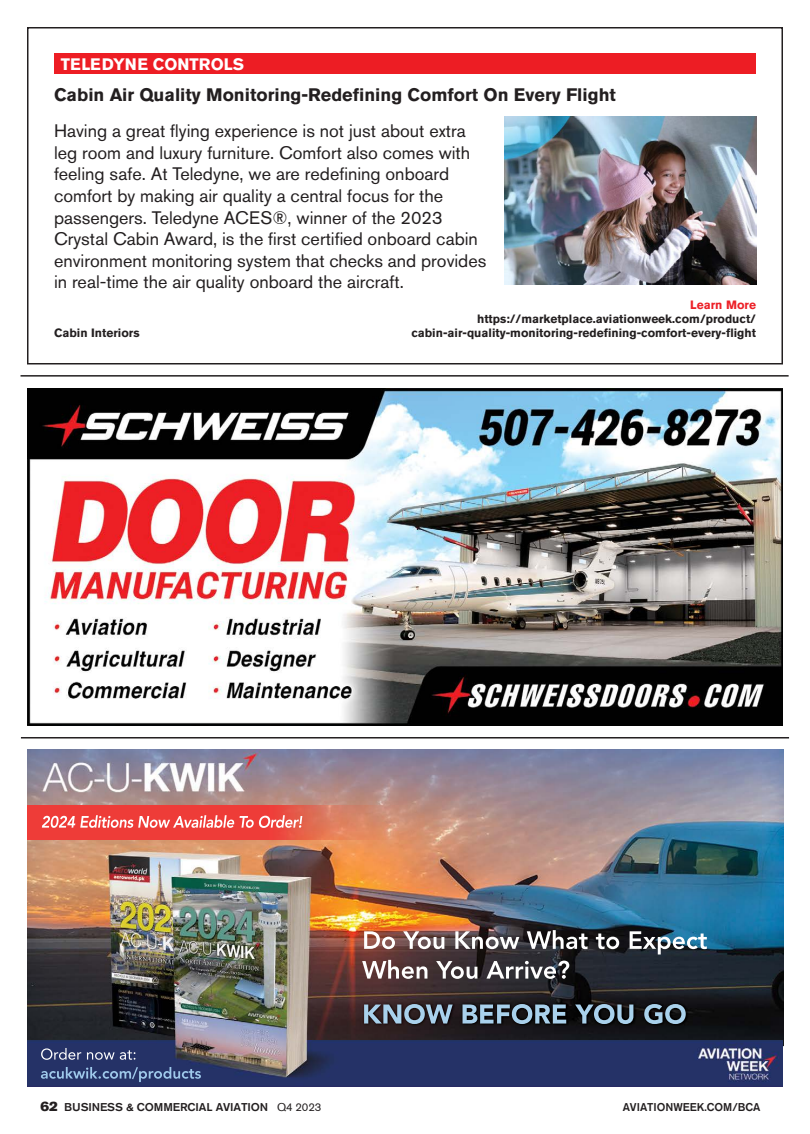
<style>
.page{position:relative;width:810px;height:1134px;background:#fff}
.page>*{position:absolute;margin:0;border:0;box-sizing:border-box;transform-origin:0 0}
.t1{font:18px/21.6px "Akzidenz Grotesk BE";color:#231f20}
.t2{font:700 18px "Akzidenz Grotesk BE";color:#231f20}
.t3{font:700 16.5px "Akzidenz Grotesk BE";color:#fff}
.t4{font:700 12px "Akzidenz Grotesk BE";color:#231f20}
.t5{font:700 12px "Akzidenz Grotesk BE";color:#ec2027}
.t6{font:500 11.25px "Akzidenz Grotesk BE";letter-spacing:-.01em;color:#231f20;scale:1.05 1}
.t7{font:500 11.25px "Akzidenz Grotesk BE";letter-spacing:-.01em;color:#231f20}
.s1{font-family:"Akzidenz Grotesk BE Super";font-weight:400;font-size:13.5px}
.s2{font-weight:400}
</style>
<div class="page">
<hr style="left:21px;top:375px;width:768px;height:2px;background:#231f20">
<hr style="left:21px;top:737px;width:768px;height:2px;background:#231f20">
<div style="left:27px;top:27px;width:756px;height:337px;border:2px solid #231f20"></div>
<div style="left:54px;top:54px;width:702px;height:20px;background:#ed1d24"></div>
<img style="left:504px;top:116px;width:252px;height:168px">
<img style="left:27px;top:388px;width:756px;height:338px">
<img style="left:27px;top:749px;width:756px;height:291px">
<img style="left:27px;top:1040px;width:756px;height:47px">
<img style="left:361px;top:929px;width:347px;height:51px">
<img style="left:27px;top:806px;width:389px;height:33px">
<img style="left:41px;top:814px;width:262px;height:15px">
<img style="left:363px;top:1003px;width:324px;height:22px">
<img style="left:40px;top:1047px;width:162px;height:36px">
<p class="t3" style="left:61px;top:58px;width:185px">TELEDYNE CONTROLS</p>
<p class="t2" style="left:54px;top:88px;width:563px">Cabin Air Quality Monitoring-Redefining Comfort On Every Flight</p>
<p class="t1" style="left:54px;top:122px;width:434px">Having a great flying experience is not just about extra leg room and luxury furniture. Comfort also comes with feeling safe. At Teledyne, we are redefining onboard comfort by making air quality a central focus for the passengers. Teledyne ACES®, winner of the 2023<br>Crystal Cabin Award, is the first certified onboard cabin environment monitoring system that checks and provides in real-time the air quality onboard the aircraft.</p>
<p class="t5" style="left:690px;top:300px;width:67px">Learn More</p>
<p class="t4" style="left:477px;top:314px;width:280px">https://marketplace.aviationweek.com/product/</p>
<p class="t4" style="left:54px;top:328px;width:87px">Cabin Interiors</p>
<p class="t4" style="left:411px;top:329px;width:346px">cabin-air-quality-monitoring-redefining-comfort-every-flight</p>
<p class="t6" style="left:40px;top:1100px;width:269px"><span class="s1">62</span> BUSINESS &amp; COMMERCIAL AVIATION <span class="s2">Q4 2023</span></p>
<p class="t7" style="left:623px;top:1100px;width:139px">AVIATIONWEEK.COM/BCA</p>
</div>
